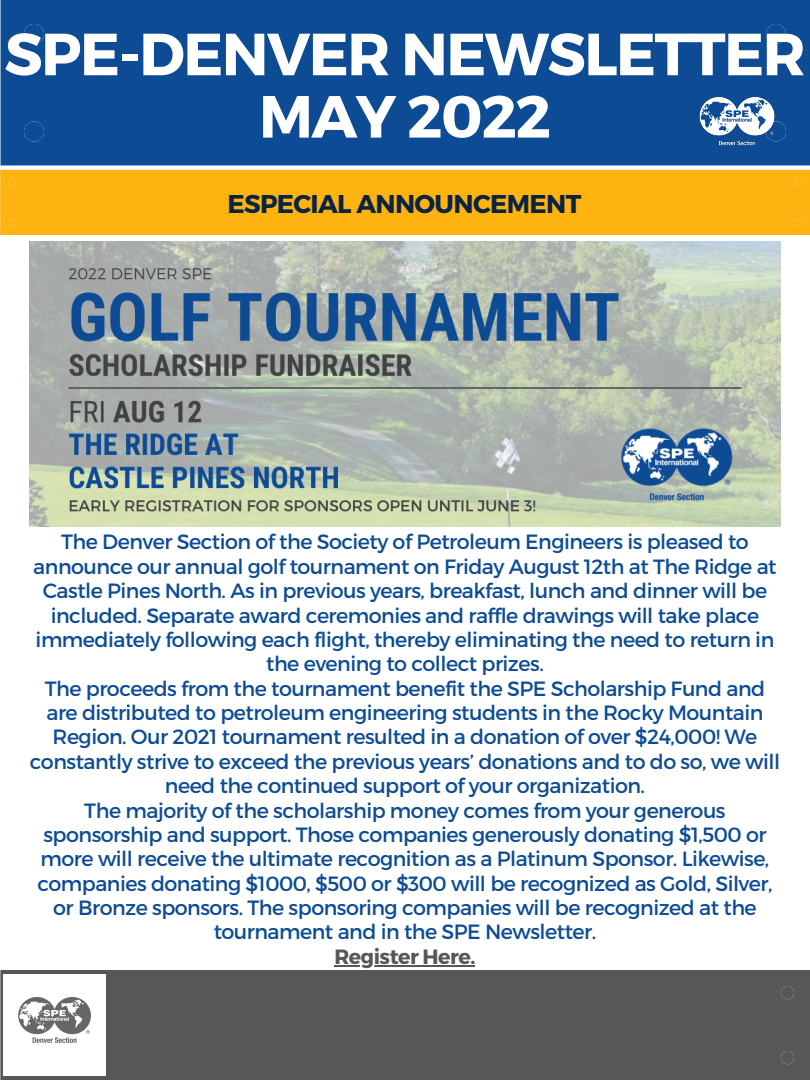
<style>
.page{position:relative;width:810px;height:1080px;background:#fff}
.page>*{position:absolute;margin:0;border:0;box-sizing:border-box;transform-origin:0 0}
.t1{font:700 59.38px "Montserrat";letter-spacing:-.025em;color:#fff}
.t2{font:700 25.69px "Montserrat";letter-spacing:-.025em;color:#092342}
.t3{font:20.62px/24.4px "Montserrat";letter-spacing:-.025em;color:#0d4c94;text-align:center}
.t4{font:700 20.62px "Montserrat";letter-spacing:-.025em;color:#57575a}
</style>
<div class="page">
<div style="left:1px;top:0;width:809px;height:165px;background:#0d4c94"></div>
<div style="left:24px;top:24px;width:20px;height:20px;background:#0d4c94;border-radius:50%"></div>
<div style="left:766px;top:24px;width:20px;height:20px;background:#0d4c94;border-radius:50%"></div>
<div style="left:766px;top:121px;width:20px;height:20px;background:#0d4c94;border-radius:50%"></div>
<div style="left:24px;top:121px;width:20px;height:20px;background:#0d4c94;border-radius:50%"></div>
<img style="left:693px;top:78px;width:88px;height:88px">
<div style="left:0;top:170px;width:810px;height:65px;background:#ffb310"></div>
<div style="left:9px;top:179px;width:7px;height:7px;background:#ffb310;border-radius:50%"></div>
<div style="left:794px;top:179px;width:7px;height:7px;background:#ffb310;border-radius:50%"></div>
<div style="left:794px;top:219px;width:7px;height:7px;background:#ffb310;border-radius:50%"></div>
<div style="left:9px;top:219px;width:7px;height:7px;background:#ffb310;border-radius:50%"></div>
<div style="left:0;top:970px;width:810px;height:110px;background:#57575a"></div>
<div style="left:781px;top:986px;width:13px;height:13px;background:#57575a;border-radius:50%"></div>
<div style="left:781px;top:1051px;width:13px;height:13px;background:#57575a;border-radius:50%"></div>
<img style="left:4px;top:974px;width:101px;height:102px">
<img style="left:29px;top:241px;width:752px;height:286px">
<hr style="left:335px;top:965px;width:140px;height:2px;background:#57575a">
<p class="t1" style="left:4px;top:16px;width:803px">SPE-DENVER NEWSLETTER</p>
<p class="t1" style="left:259px;top:78px;width:294px">MAY 2022</p>
<p class="t2" style="left:227px;top:187px;width:356px">ESPECIAL ANNOUNCEMENT</p>
<p class="t3" style="left:33px;top:529px;width:745px">The Denver Section of the Society of Petroleum Engineers is pleased to announce our annual golf tournament on Friday August 12th at The Ridge at Castle Pines North. As in previous years, breakfast, lunch and dinner will be included. Separate award ceremonies and raffle drawings will take place immediately following each flight, thereby eliminating the need to return in the evening to collect prizes.</p>
<p class="t3" style="left:30px;top:675px;width:752px">The proceeds from the tournament benefit the SPE Scholarship Fund and are distributed to petroleum engineering students in the Rocky Mountain Region. Our 2021 tournament resulted in a donation of over $24,000! We constantly strive to exceed the previous years’ donations and to do so, we will need the continued support of your organization.</p>
<p class="t3" style="left:37px;top:797px;width:737px">The majority of the scholarship money comes from your generous sponsorship and support. Those companies generously donating $1,500 or more will receive the ultimate recognition as a Platinum Sponsor. Likewise, companies donating $1000, $500 or $300 will be recognized as Gold, Silver, or Bronze sponsors. The sponsoring companies will be recognized at the tournament and in the SPE Newsletter.</p>
<p class="t4" style="left:335px;top:943px;width:142px">Register Here.</p>
</div>
